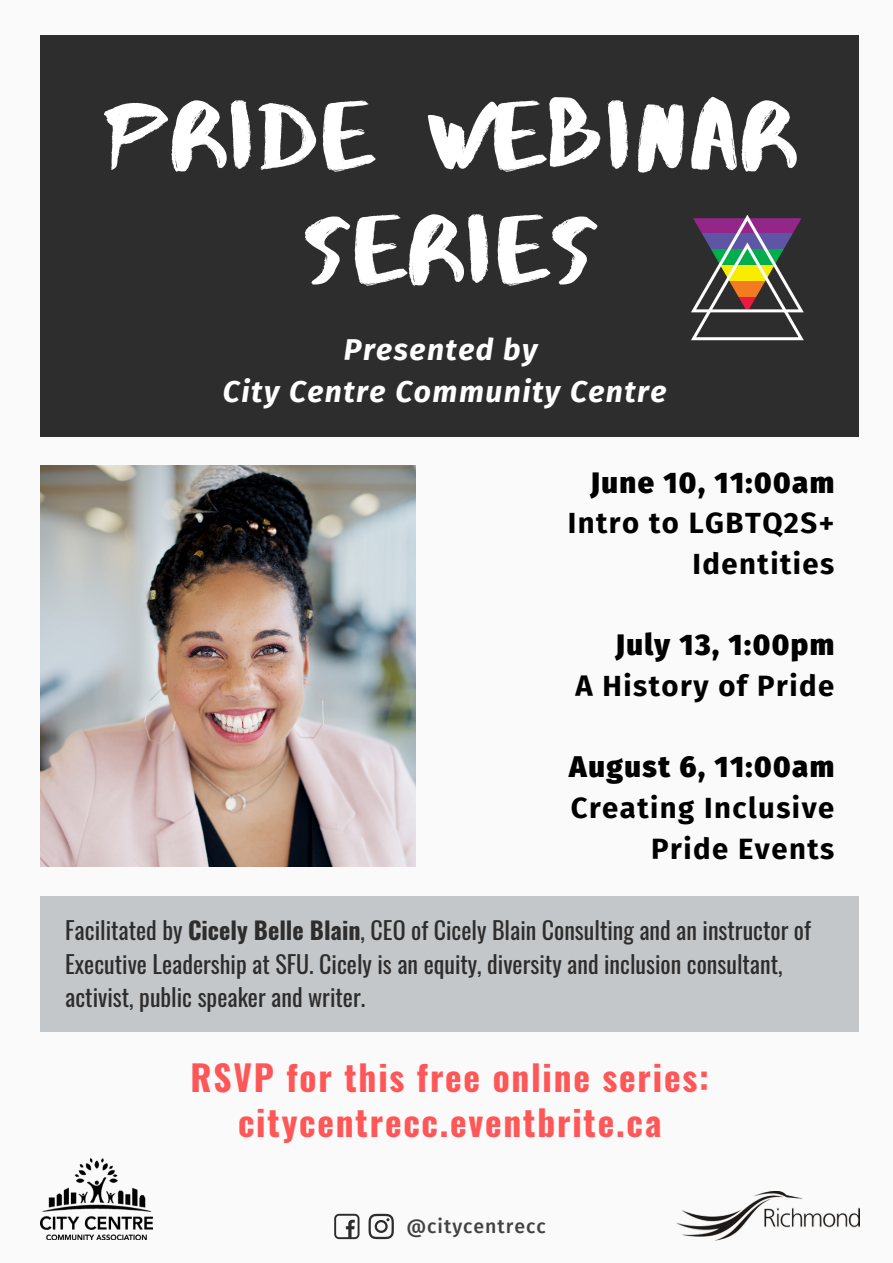
<style>
.page{position:relative;width:893px;height:1263px;background:#fafafa}
.page>*{position:absolute;margin:0;border:0;box-sizing:border-box;transform-origin:0 0}
.t1{font:97.57px/114px "Abys";letter-spacing:.05em;color:#fff;text-align:center}
.t2{font:700 35.25px/45.6px "Oswald";letter-spacing:.05em;color:#ff5757;text-align:center}
.t3{font:italic 700 30px/41.6px "Fira Sans";letter-spacing:.05em;color:#fff;text-align:center}
.t4{font:700 29.25px/40.7px "Fira Sans";letter-spacing:.05em;color:#000;text-align:right}
.t5{font:900 29.25px "Fira Sans";letter-spacing:.05em;color:#000}
.t6{font:24px/33.2px "Oswald";color:#2d2d2d}
.t7{font:500 19.5px "Fira Sans";letter-spacing:.05em;color:#444343}
.s1{font-weight:700}
</style>
<div class="page">
<img style="left:40px;top:466px;width:375px;height:401px">
<div style="left:40px;top:35px;width:819px;height:402px;background:#2d2d2d"></div>
<svg style="left:691px;top:215px;width:113px;height:125px"></svg>
<img style="left:40px;top:1159px;width:112px;height:80px">
<img style="left:677px;top:1191px;width:182px;height:50px">
<div style="left:40px;top:896px;width:819px;height:135px;background:#c4c7c9"></div>
<svg style="left:334px;top:1214px;width:25px;height:25px"></svg>
<svg style="left:368px;top:1214px;width:26px;height:25px"></svg>
<h1 class="t1" style="left:106px;top:77px;width:688px">PRIDE WEBINAR<br>SERIES</h1>
<p class="t3" style="left:223px;top:329px;width:445px">Presented by<br>City Centre Community Centre</p>
<p class="t5" style="left:590px;top:465px;width:245px">June 10, 11:00am</p>
<p class="t4" style="left:568px;top:503px;width:268px">Intro to LGBTQ2S+<br>Identities</p>
<p class="t5" style="left:615px;top:628px;width:220px">July 13, 1:00pm</p>
<p class="t4" style="left:575px;top:666px;width:260px">A History of Pride</p>
<p class="t5" style="left:569px;top:750px;width:266px">August 6, 11:00am</p>
<p class="t4" style="left:571px;top:788px;width:265px">Creating Inclusive<br>Pride Events</p>
<p class="t6" style="left:65px;top:913px;width:747px">Facilitated by <span class="s1">Cicely Belle Blain</span>, CEO of Cicely Blain Consulting and an instructor of<br>Executive Leadership at SFU. Cicely is an equity, diversity and inclusion consultant, activist, public speaker and writer.</p>
<h2 class="t2" style="left:191px;top:1053px;width:520px">RSVP for this free online series: citycentrecc.eventbrite.ca</h2>
<p class="t7" style="left:406px;top:1215px;width:141px">@citycentrecc</p>
</div>
